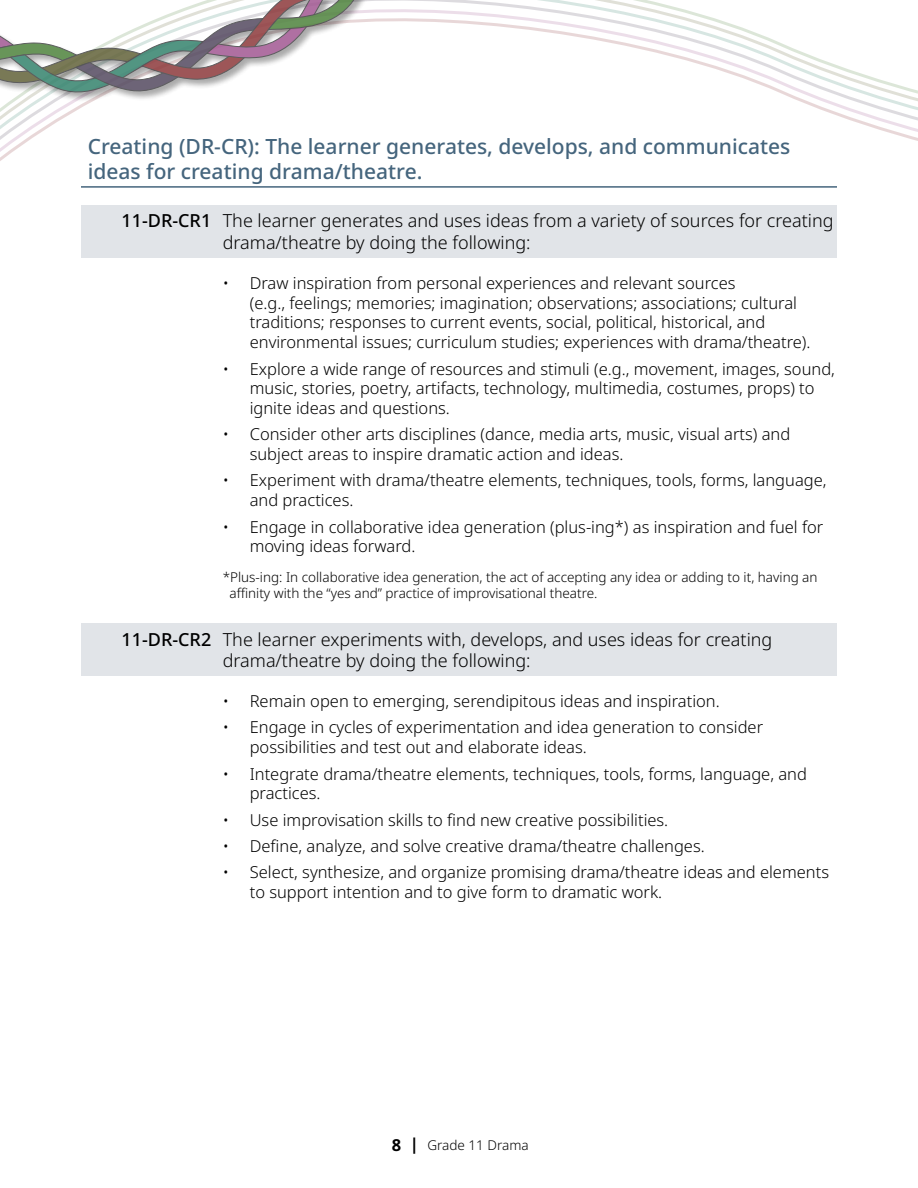
<style>
.page{position:relative;width:918px;height:1188px;background:#fff}
.page>*{position:absolute;margin:0;border:0;box-sizing:border-box;transform-origin:0 0}
.Header_Outcomes{font:500 21px/25.2px "Noto Sans";color:#45657d}
.GLO_arts{font:300 18px/21.6px "Noto Sans";color:#000}
.t1{font:300 16.5px/19.8px "Noto Sans";color:#000}
.Footer-outcome{font:300 13.5px/16.2px "Noto Sans";color:#000}
.s1{font-weight:500}
.s2{font-weight:700;font-size:16.5px}
</style>
<div class="page">
<svg style="left:0;top:0;width:918px;height:161px"></svg>
<div style="left:0;top:0;width:515px;height:102px;background:#000;opacity:.4"></div>
<svg style="left:0;top:0;width:407px;height:96px"></svg>
<hr style="left:81px;top:186px;width:756px;height:2px;background:#45657d">
<div style="left:81px;top:205px;width:756px;height:53px;background:#e1e4e8"></div>
<div style="left:81px;top:623px;width:756px;height:53px;background:#e1e4e8"></div>
<h3 class="Header_Outcomes" style="left:88px;top:134px;width:704px">Creating (DR-CR): The learner generates, develops, and communicates ideas for creating drama/theatre.</h3>
<h4 class="GLO_arts" style="left:223px;top:211px;width:612px;text-indent:-101px"><span class="s1">11-DR-CR1</span> The learner generates and uses ideas from a variety of sources for creating drama/theatre by doing the following:</h4>
<p class="t1" style="left:250px;top:273px;width:562px;text-indent:-27px">• Draw inspiration from personal experiences and relevant sources<br>(e.g., feelings; memories; imagination; observations; associations; cultural traditions; responses to current events, social, political, historical, and environmental issues; curriculum studies; experiences with drama/theatre).</p>
<p class="t1" style="left:250px;top:359px;width:587px;text-indent:-27px">• Explore a wide range of resources and stimuli (e.g., movement, images, sound, music, stories, poetry, artifacts, technology, multimedia, costumes, props) to ignite ideas and questions.</p>
<p class="t1" style="left:250px;top:425px;width:542px;text-indent:-27px">• Consider other arts disciplines (dance, media arts, music, visual arts) and subject areas to inspire dramatic action and ideas.</p>
<p class="t1" style="left:250px;top:471px;width:578px;text-indent:-27px">• Experiment with drama/theatre elements, techniques, tools, forms, language, and practices.</p>
<p class="t1" style="left:250px;top:517px;width:575px;text-indent:-27px">• Engage in collaborative idea generation (plus-ing*) as inspiration and fuel for moving ideas forward.</p>
<p class="Footer-outcome" style="left:230px;top:569px;width:590px;text-indent:-7px">*Plus-ing: In collaborative idea generation, the act of accepting any idea or adding to it, having an affinity with the “yes and” practice of improvisational theatre.</p>
<h4 class="GLO_arts" style="left:223px;top:629px;width:551px;text-indent:-101px"><span class="s1">11-DR-CR2</span> The learner experiments with, develops, and uses ideas for creating drama/theatre by doing the following:</h4>
<p class="t1" style="left:223px;top:692px;width:499px">• Remain open to emerging, serendipitous ideas and inspiration.</p>
<p class="t1" style="left:250px;top:718px;width:515px;text-indent:-27px">• Engage in cycles of experimentation and idea generation to consider possibilities and test out and elaborate ideas.</p>
<p class="t1" style="left:250px;top:764px;width:559px;text-indent:-27px">• Integrate drama/theatre elements, techniques, tools, forms, language, and practices.</p>
<p class="t1" style="left:223px;top:810px;width:447px">• Use improvisation skills to find new creative possibilities.</p>
<p class="t1" style="left:223px;top:836px;width:484px">• Define, analyze, and solve creative drama/theatre challenges.</p>
<p class="t1" style="left:250px;top:863px;width:581px;text-indent:-27px">• Select, synthesize, and organize promising drama/theatre ideas and elements to support intention and to give form to dramatic work.</p>
<p class="Footer-outcome" style="left:392px;top:1137px;width:138px"><span class="s2">8 |</span> Grade 11 Drama</p>
</div>
